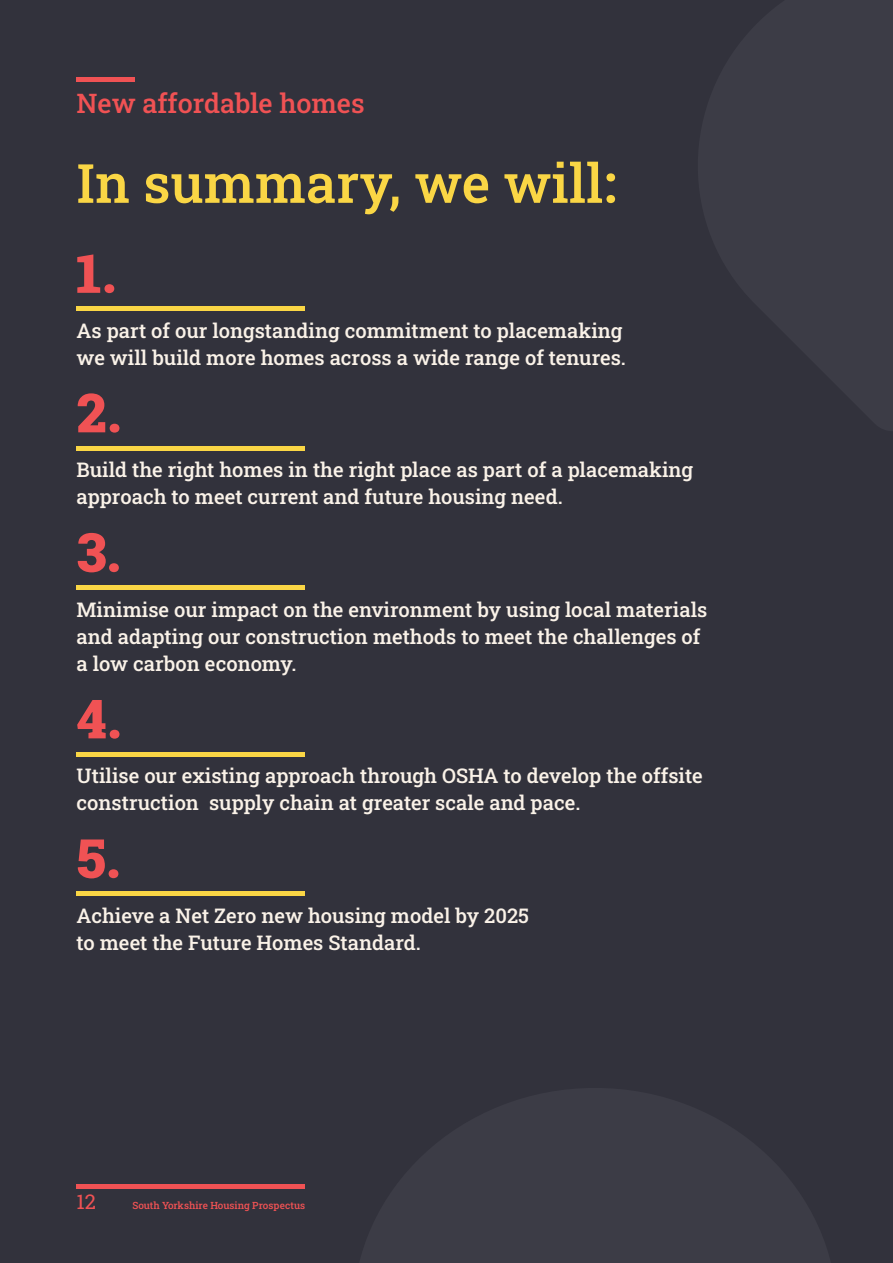
<style>
.page{position:relative;width:893px;height:1263px;background:#32323c}
.page>*{position:absolute;margin:0;border:0;box-sizing:border-box;transform-origin:0 0}
.t1{font:54px "Roboto Slab";color:#fad645}
.t2{font:54px "Roboto Slab";color:#f05254}
.t3{font:27px "Roboto Slab";color:#f05254}
.t4{font:20.25px/27px "Roboto Slab";color:#faf2e8}
.t5{font:20.25px "Roboto Slab";color:#f05254}
.t6{font:9.9px "Roboto Slab";color:#f05254}
.s1{font-family:"Roboto";font-weight:700}
.s2{font-family:"Roboto";font-weight:900}
</style>
<div class="page">
<hr style="left:77px;top:1184px;width:228px;height:4px;background:#f05254">
<hr style="left:77px;top:77px;width:58px;height:4px;background:#f05254">
<div style="left:77px;top:306px;width:228px;height:5px;background:#fad645"></div>
<hr style="left:77px;top:446px;width:228px;height:4px;background:#fad645">
<div style="left:77px;top:585px;width:228px;height:5px;background:#fad645"></div>
<hr style="left:77px;top:752px;width:228px;height:4px;background:#fad645">
<div style="left:77px;top:891px;width:228px;height:5px;background:#fad645"></div>
<p class="t3" style="left:77px;top:84px;width:290px">New affordable homes</p>
<p class="t1" style="left:77px;top:146px;width:543px">In summary, we will<span class="s1">:</span></p>
<p class="t2" style="left:77px;top:236px;width:43px">1<span class="s2">.</span></p>
<p class="t4" style="left:77px;top:316px;width:547px">As part of our longstanding commitment to placemaking</p>
<p class="t4" style="left:77px;top:343px;width:551px">we will build more homes across a wide range of tenures.</p>
<p class="t2" style="left:77px;top:376px;width:48px">2<span class="s2">.</span></p>
<p class="t4" style="left:77px;top:456px;width:618px">Build the right homes in the right place as part of a placemaking approach to meet current and future housing need.</p>
<p class="t2" style="left:77px;top:515px;width:47px">3<span class="s2">.</span></p>
<p class="t4" style="left:77px;top:595px;width:632px">Minimise our impact on the environment by using local materials and adapting our construction methods to meet the challenges of</p>
<p class="t4" style="left:77px;top:649px;width:221px">a low carbon economy.</p>
<p class="t2" style="left:77px;top:682px;width:48px">4<span class="s2">.</span></p>
<p class="t4" style="left:77px;top:762px;width:628px">Utilise our existing approach through OSHA to develop the offsite construction supply chain at greater scale and pace.</p>
<p class="t2" style="left:77px;top:821px;width:47px">5<span class="s2">.</span></p>
<p class="t4" style="left:77px;top:901px;width:454px">Achieve a Net Zero new housing model by 2025</p>
<p class="t4" style="left:77px;top:928px;width:346px">to meet the Future Homes Standard.</p>
<p class="t5" style="left:77px;top:1188px;width:21px">12</p>
<p class="t6" style="left:133px;top:1198px;width:174px">South Yorkshire Housing Prospectus</p>
</div>
